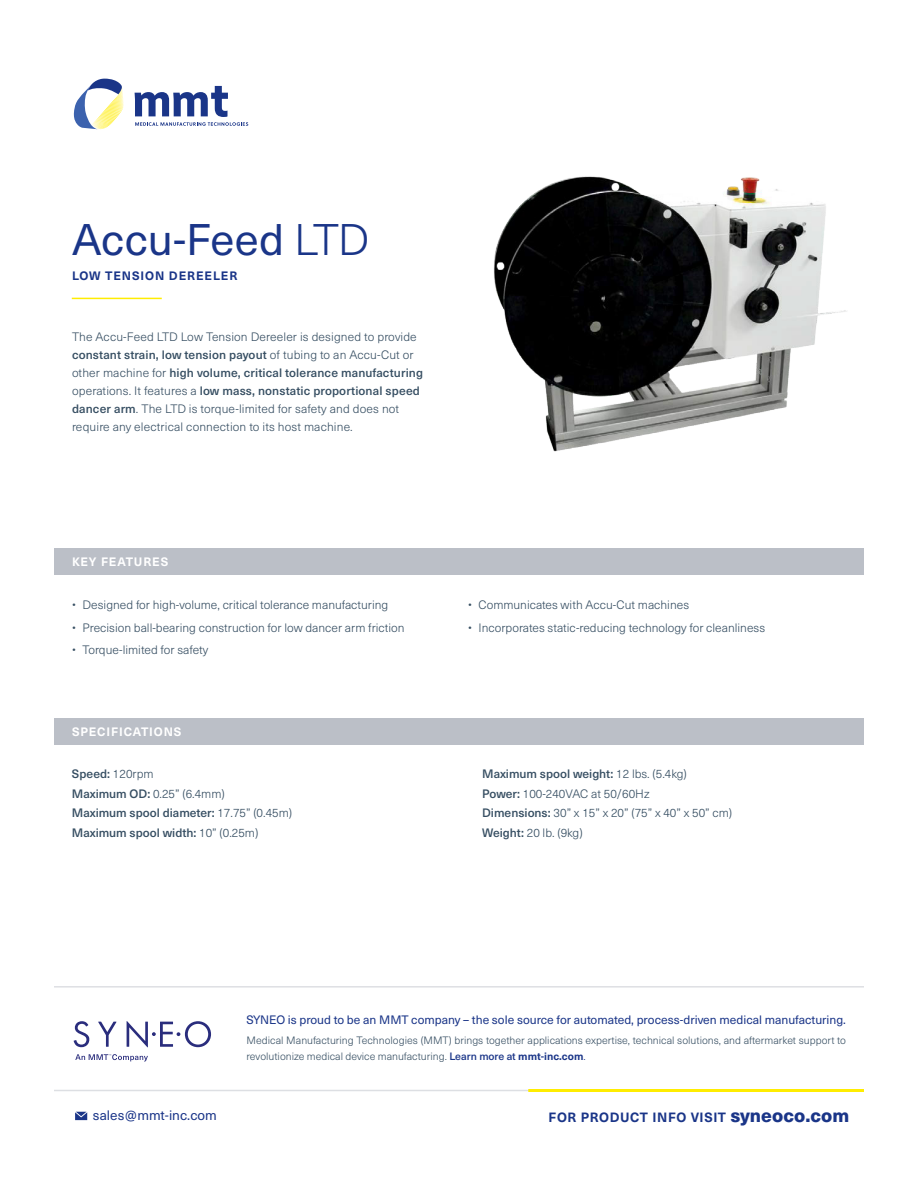
<style>
.page{position:relative;width:918px;height:1188px;background:#fff}
.page>*{position:absolute;margin:0;border:0;box-sizing:border-box;transform-origin:0 0}
.t1{font:43.5px "Neue Haas Unica W1 G";letter-spacing:.005em;color:#1a3588}
.t2{font:13.5px "Neue Haas Unica W1 G";color:#1a3588}
.t3{font:700 13.2px "Neue Haas Unica W1 G";letter-spacing:.05em;color:#1a3588}
.t4{font:300 12px/18px "Neue Haas Unica W1 G";color:#364e62}
.t5{font:500 12px "Neue Haas Unica W1 G";color:#364e62}
.t6{font:12px "Neue Haas Unica W1 G";color:#1a3588}
.t7{font:700 12px "Neue Haas Unica W1 G";letter-spacing:.075em;color:#fff}
.t8{font:700 12px "Neue Haas Unica W1 G";letter-spacing:.075em;color:#1a3588}
.t9{font:300 10.5px/16.5px "Neue Haas Unica W1 G";color:#364e62}
.s1{font-weight:300}
.s2{font-weight:500}
.s3{font-weight:500;color:#1a3588}
.s4{font-weight:700;color:#1a3588}
.s5{color:#1a3588}
.s6{font-weight:800;font-size:18.45px}
</style>
<div class="page">
<img style="left:494px;top:176px;width:353px;height:276px">
<div style="left:54px;top:548px;width:810px;height:27px;background:#bbbfc7"></div>
<div style="left:54px;top:718px;width:810px;height:27px;background:#bbbfc7"></div>
<hr style="left:72px;top:298px;width:90px;height:1px;background:#ffed01">
<svg style="left:75px;top:1054px;width:73px;height:8px"></svg>
<svg style="left:74px;top:1021px;width:16px;height:26px"></svg>
<svg style="left:98px;top:1022px;width:19px;height:25px"></svg>
<svg style="left:127px;top:1021px;width:84px;height:26px"></svg>
<svg style="left:74px;top:78px;width:50px;height:51px"></svg>
<svg style="left:135px;top:86px;width:113px;height:40px"></svg>
<svg style="left:75px;top:1112px;width:12px;height:8px"></svg>
<hr style="left:54px;top:1090px;width:810px;height:1px;background:#bbbfc7">
<hr style="left:54px;top:986px;width:810px;height:2px;background:#bbbfc7">
<hr style="left:528px;top:1089px;width:336px;height:3px;background:#ffed01">
<p class="t1" style="left:72px;top:207px;width:298px">Accu-Feed <span class="s1">LTD</span></p>
<p class="t8" style="left:72px;top:266px;width:167px">LOW TENSION DEREELER</p>
<p class="t4" style="left:72px;top:327px;width:353px">The Accu-Feed LTD Low Tension Dereeler is designed to provide <span class="s2">constant strain, low tension payout</span> of tubing to an Accu-Cut or other machine for <span class="s2">high volume, critical tolerance manufacturing </span>operations. It features a <span class="s2">low mass, nonstatic proportional speed dancer arm</span>. The LTD is torque-limited for safety and does not require any electrical connection to its host machine.</p>
<p class="t7" style="left:72px;top:552px;width:98px">KEY FEATURES</p>
<p class="t4" style="left:72px;top:596px;width:318px">• Designed for high-volume, critical tolerance manufacturing</p>
<p class="t4" style="left:72px;top:618px;width:334px">• Precision ball-bearing construction for low dancer arm friction</p>
<p class="t4" style="left:72px;top:641px;width:138px">• Torque-limited for safety</p>
<p class="t7" style="left:72px;top:723px;width:111px">SPECIFICATIONS</p>
<p class="t5" style="left:72px;top:765px;width:83px">Speed: <span class="s1">120rpm</span></p>
<p class="t4" style="left:72px;top:784px;width:154px"><span class="s2">Maximum OD:</span> 0.25” (6.4mm)</p>
<p class="t5" style="left:72px;top:804px;width:222px">Maximum spool diameter: <span class="s1">17.75” (0.45m)</span></p>
<p class="t5" style="left:72px;top:824px;width:188px">Maximum spool width: <span class="s1">10” (0.25m)</span></p>
<p class="t4" style="left:468px;top:596px;width:223px">• Communicates with Accu-Cut machines</p>
<p class="t4" style="left:468px;top:618px;width:299px">• Incorporates static-reducing technology for cleanliness</p>
<p class="t5" style="left:482px;top:765px;width:206px">Maximum spool weight: <span class="s1">12 lbs. (5.4kg)</span></p>
<p class="t4" style="left:482px;top:784px;width:169px"><span class="s2">Power:</span> 100-240VAC at 50/60Hz</p>
<p class="t4" style="left:482px;top:804px;width:252px"><span class="s2">Dimensions:</span> 30” x 15” x 20” (75” x 40” x 50” cm)</p>
<p class="t4" style="left:482px;top:823px;width:102px"><span class="s2">Weight:</span> 20 lb. (9kg)</p>
<p class="t6" style="left:247px;top:1011px;width:601px">SYNEO is proud to be an MMT company – the sole source for automated, process-driven medical manufacturing.</p>
<p class="t9" style="left:247px;top:1032px;width:601px">Medical Manufacturing Technologies (MMT) brings together applications expertise, technical solutions, and aftermarket support to revolutionize medical device manufacturing. <span class="s3">Learn more at</span> <span class="s4">mmt-inc.com</span><span class="s5">.</span></p>
<p class="t2" style="left:93px;top:1105px;width:126px">sales@mmt-inc.com</p>
<p class="t3" style="left:549px;top:1107px;width:302px">FOR PRODUCT INFO VISIT <span class="s6">syneoco.com</span></p>
</div>
